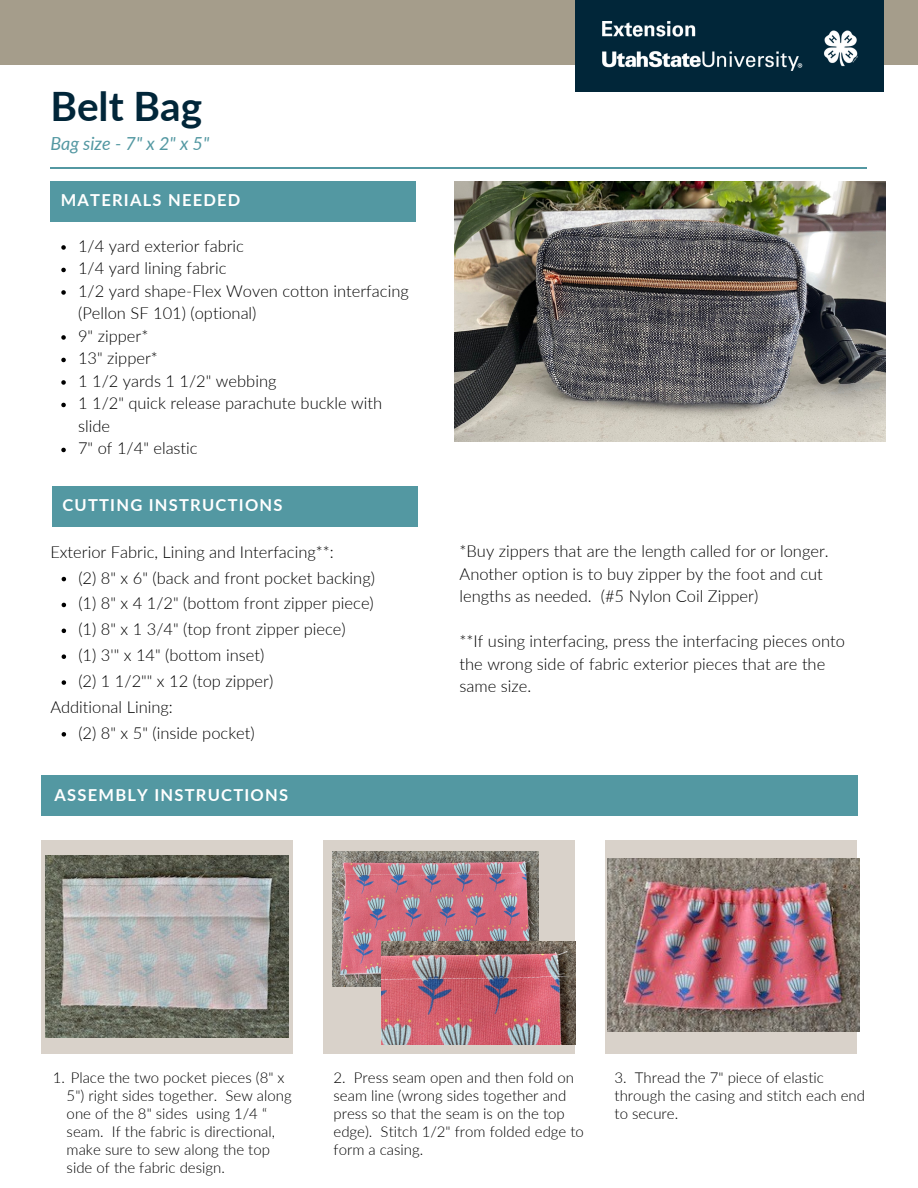
<style>
.page{position:relative;width:918px;height:1188px;background:#fff}
.page>*{position:absolute;margin:0;border:0;box-sizing:border-box;transform-origin:0 0}
.t1{font:700 40.5px "Lato";color:#012639}
.t2{font:italic 18px "Lato";color:#5398a2}
.t3{font:300 16.5px/22.5px "Lato";color:#000}
.t4{font:700 16.5px "Lato";letter-spacing:.075em;color:#fff}
.t5{font:300 15px/18px "Lato";color:#000}
</style>
<div class="page">
<div style="left:0;top:0;width:918px;height:65px;background:#a59d8b"></div>
<div style="left:50px;top:181px;width:366px;height:41px;background:#5398a2"></div>
<div style="left:52px;top:486px;width:366px;height:40px;background:#5398a2"></div>
<div style="left:41px;top:776px;width:816px;height:40px;background:#5398a2"></div>
<div style="left:576px;top:0;width:308px;height:92px;background:#012639"></div>
<hr style="left:50px;top:167px;width:817px;height:2px;background:#5398a2">
<div style="left:41px;top:840px;width:252px;height:214px;background:#d9d2ca"></div>
<div style="left:323px;top:840px;width:252px;height:214px;background:#d9d2ca"></div>
<div style="left:605px;top:840px;width:252px;height:214px;background:#d9d2ca"></div>
<img style="left:602px;top:22px;width:256px;height:48px">
<img style="left:455px;top:181px;width:431px;height:260px">
<img style="left:45px;top:855px;width:243px;height:183px">
<img style="left:608px;top:859px;width:252px;height:173px">
<img style="left:332px;top:851px;width:206px;height:135px">
<img style="left:382px;top:942px;width:193px;height:102px">
<svg style="left:62px;top:577px;width:4px;height:4px"></svg>
<svg style="left:62px;top:603px;width:4px;height:4px"></svg>
<svg style="left:62px;top:629px;width:4px;height:4px"></svg>
<svg style="left:62px;top:654px;width:4px;height:5px"></svg>
<svg style="left:62px;top:680px;width:4px;height:5px"></svg>
<svg style="left:62px;top:732px;width:4px;height:5px"></svg>
<svg style="left:61px;top:245px;width:5px;height:5px"></svg>
<svg style="left:61px;top:268px;width:5px;height:4px"></svg>
<svg style="left:61px;top:290px;width:5px;height:5px"></svg>
<svg style="left:61px;top:335px;width:5px;height:5px"></svg>
<svg style="left:61px;top:358px;width:5px;height:4px"></svg>
<svg style="left:61px;top:380px;width:5px;height:5px"></svg>
<svg style="left:61px;top:403px;width:5px;height:4px"></svg>
<svg style="left:61px;top:448px;width:5px;height:4px"></svg>
<p class="t1" style="left:50px;top:81px;width:153px">Belt Bag</p>
<p class="t2" style="left:50px;top:132px;width:160px">Bag size - 7" x 2" x 5"</p>
<p class="t4" style="left:61px;top:190px;width:181px">MATERIALS NEEDED</p>
<p class="t3" style="left:78px;top:234px;width:167px">1/4 yard exterior fabric</p>
<p class="t3" style="left:78px;top:257px;width:150px">1/4 yard lining fabric</p>
<p class="t3" style="left:78px;top:279px;width:332px">1/2 yard shape-Flex Woven cotton interfacing (Pellon SF 101) (optional)</p>
<p class="t3" style="left:78px;top:324px;width:72px">9" zipper*</p>
<p class="t3" style="left:78px;top:347px;width:81px">13" zipper*</p>
<p class="t3" style="left:78px;top:369px;width:200px">1 1/2 yards 1 1/2" webbing</p>
<p class="t3" style="left:78px;top:392px;width:306px">1 1/2" quick release parachute buckle with slide</p>
<p class="t3" style="left:78px;top:437px;width:121px">7" of 1/4" elastic</p>
<p class="t4" style="left:62px;top:494px;width:222px">CUTTING INSTRUCTIONS</p>
<p class="t3" style="left:50px;top:540px;width:285px">Exterior Fabric, Lining and Interfacing**:</p>
<p class="t3" style="left:78px;top:566px;width:298px">(2) 8" x 6" (back and front pocket backing)</p>
<p class="t3" style="left:78px;top:592px;width:297px">(1) 8" x 4 1/2" (bottom front zipper piece)</p>
<p class="t3" style="left:78px;top:618px;width:269px">(1) 8" x 1 3/4" (top front zipper piece)</p>
<p class="t3" style="left:78px;top:644px;width:187px">(1) 3'" x 14" (bottom inset)</p>
<p class="t3" style="left:78px;top:669px;width:196px">(2) 1 1/2"" x 12 (top zipper)</p>
<p class="t3" style="left:78px;top:721px;width:178px">(2) 8" x 5" (inside pocket)</p>
<p class="t3" style="left:50px;top:695px;width:124px">Additional Lining:</p>
<p class="t4" style="left:55px;top:785px;width:235px">ASSEMBLY INSTRUCTIONS</p>
<p class="t3" style="left:460px;top:539px;width:371px">*Buy zippers that are the length called for or longer.<br>Another option is to buy zipper by the foot and cut lengths as needed. (#5 Nylon Coil Zipper)</p>
<p class="t3" style="left:460px;top:629px;width:387px">**If using interfacing, press the interfacing pieces onto the wrong side of fabric exterior pieces that are the same size.</p>
<p class="t5" style="left:67px;top:1068px;width:227px;text-indent:-14px">1. Place the two pocket pieces (8" x<br>5") right sides together. Sew along one of the 8" sides using 1/4 “ seam. If the fabric is directional, make sure to sew along the top side of the fabric design.</p>
<p class="t5" style="left:334px;top:1068px;width:252px">2. Press seam open and then fold on seam line (wrong sides together and press so that the seam is on the top edge). Stitch 1/2" from folded edge to form a casing.</p>
<p class="t5" style="left:615px;top:1068px;width:252px">3. Thread the 7" piece of elastic through the casing and stitch each end to secure.</p>
</div>
